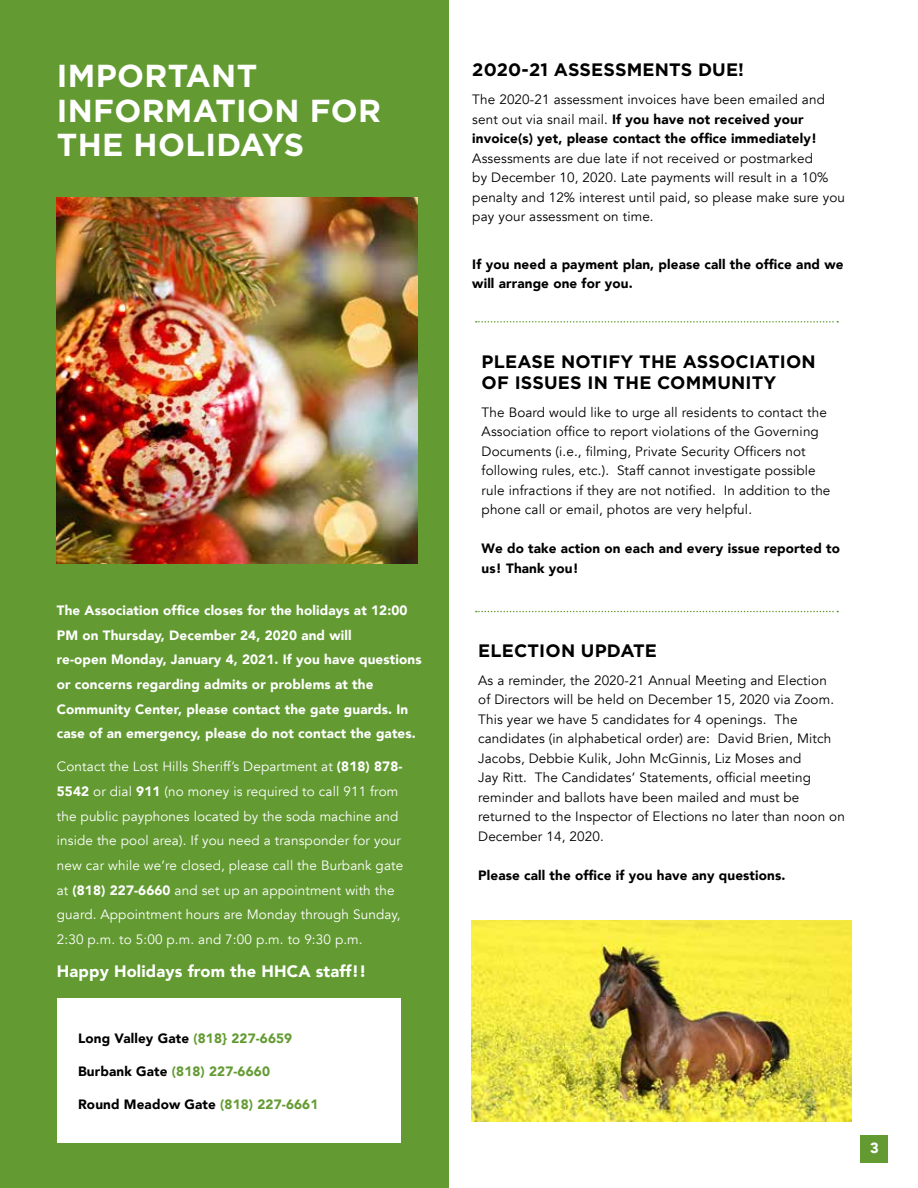
<style>
.page{position:relative;width:918px;height:1188px;background:#fff}
.page>*{position:absolute;margin:0;border:0;box-sizing:border-box;transform-origin:0 0}
.t1{font:700 31.8px/34.5px "Gotham HTF";letter-spacing:.01em;color:#fff}
.t2{font:700 18px/21px "Gotham HTF";letter-spacing:.01em;color:#000}
.t3{font:900 16.5px "Avenir";letter-spacing:.01em;color:#fff}
.t4{font:900 14.7px "Avenir";color:#fff}
.t5{font:13.5px/19.5px "Avenir";letter-spacing:.01em;color:#000}
.t6{font:13.5px/24.6px "Avenir";letter-spacing:.01em;color:#fff}
.t7{font:900 13.5px/19.5px "Avenir";letter-spacing:.01em;color:#000}
.t8{font:900 13.5px/24.6px "Avenir";letter-spacing:.01em;color:#fff}
.t9{font:900 13.5px "Avenir";letter-spacing:.01em;color:#639b32}
.s1{font-weight:900}
.s2{color:#639b32}
.s3{color:#000}
.s4{font-weight:400}
</style>
<div class="page">
<div style="left:0;top:0;width:448px;height:1188px;background:#639b32"></div>
<svg style="left:476px;top:321px;width:362px;height:2px"></svg>
<img style="left:472px;top:921px;width:379px;height:201px">
<img style="left:57px;top:197px;width:360px;height:367px">
<svg style="left:476px;top:611px;width:362px;height:1px"></svg>
<div style="left:57px;top:998px;width:343px;height:144px;background:#fff"></div>
<div style="left:861px;top:1135px;width:27px;height:27px;background:#639b32"></div>
<h1 class="t1" style="left:57px;top:58px;width:326px">IMPORTANT<br>INFORMATION FOR<br>THE HOLIDAYS</h1>
<p class="t8" style="left:57px;top:598px;width:366px">The Association office closes for the holidays at 12:00<br>PM on Thursday, December 24, 2020 and will<br>re-open Monday, January 4, 2021. If you have questions or concerns regarding admits or problems at the Community Center, please contact the gate guards. In case of an emergency, please do not contact the gates.</p>
<p class="t6" style="left:57px;top:755px;width:348px">Contact the Lost Hills Sheriff’s Department at <span class="s1">(818) 878- 5542</span> or dial <span class="s1">911</span> (no money is required to call 911 from the public payphones located by the soda machine and inside the pool area). If you need a transponder for your new car while we’re closed, please call the Burbank gate at <span class="s1">(818) 227-6660</span> and set up an appointment with the guard. Appointment hours are Monday through Sunday, 2:30 p.m. to 5:00 p.m. and 7:00 p.m. to 9:30 p.m.</p>
<p class="t3" style="left:57px;top:957px;width:311px">Happy Holidays from the HHCA staff!!</p>
<p class="t7" style="left:78px;top:1028px;width:216px">Long Valley Gate <span class="s2">(818} 227-6659</span></p>
<p class="t9" style="left:78px;top:1060px;width:193px"><span class="s3">Burbank Gate</span> (818) 227-6660</p>
<p class="t7" style="left:78px;top:1095px;width:242px">Round Meadow Gate <span class="s2">(818) 227-6661</span></p>
<h2 class="t2" style="left:472px;top:59px;width:273px">2020-21 ASSESSMENTS DUE!</h2>
<p class="t7" style="left:472px;top:89px;width:354px"><span class="s4">The 2020-21 assessment invoices have been emailed and sent out via snail mail.</span> If you have not received your invoice(s) yet, please contact the office immediately!</p>
<p class="t5" style="left:472px;top:148px;width:374px">Assessments are due late if not received or postmarked<br>by December 10, 2020. Late payments will result in a 10% penalty and 12% interest until paid, so please make sure you pay your assessment on time.</p>
<p class="t7" style="left:472px;top:254px;width:373px">If you need a payment plan, please call the office and we will arrange one for you.</p>
<h2 class="t2" style="left:482px;top:350px;width:336px">PLEASE NOTIFY THE ASSOCIATION<br>OF ISSUES IN THE COMMUNITY</h2>
<p class="t5" style="left:482px;top:403px;width:350px">The Board would like to urge all residents to contact the Association office to report violations of the Governing Documents (i.e., filming, Private Security Officers not following rules, etc.). Staff cannot investigate possible rule infractions if they are not notified. In addition to the phone call or email, photos are very helpful.</p>
<p class="t7" style="left:482px;top:538px;width:360px">We do take action on each and every issue reported to us! Thank you!</p>
<h2 class="t2" style="left:478px;top:640px;width:180px">ELECTION UPDATE</h2>
<p class="t5" style="left:478px;top:671px;width:368px">As a reminder, the 2020-21 Annual Meeting and Election<br>of Directors will be held on December 15, 2020 via Zoom.<br>This year we have 5 candidates for 4 openings. The candidates (in alphabetical order) are: David Brien, Mitch Jacobs, Debbie Kulik, John McGinnis, Liz Moses and<br>Jay Ritt. The Candidates’ Statements, official meeting reminder and ballots have been mailed and must be returned to the Inspector of Elections no later than noon on December 14, 2020.</p>
<p class="t7" style="left:478px;top:865px;width:309px">Please call the office if you have any questions.</p>
<p class="t4" style="left:870px;top:1136px;width:10px">3</p>
</div>
